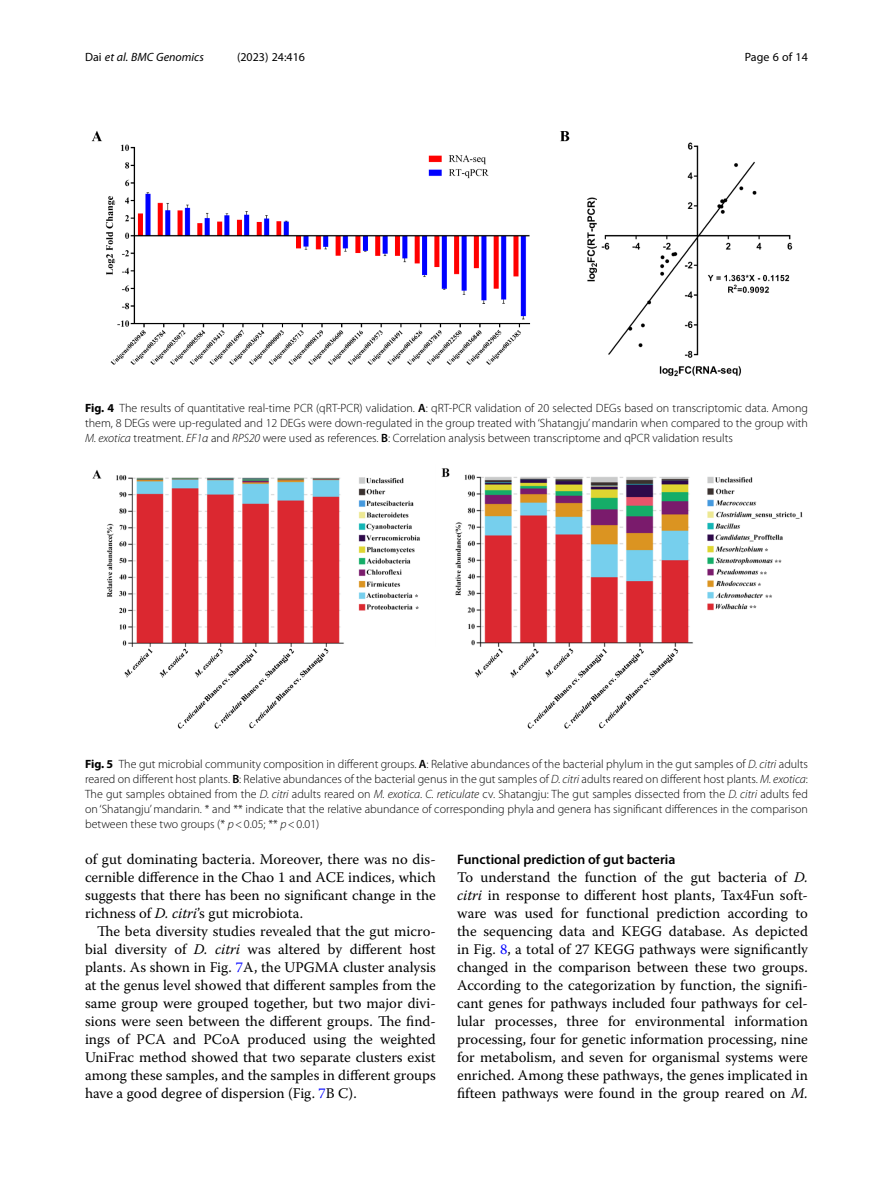
<style>
.page{position:relative;width:893px;height:1191px;background:#fff}
.page>*{position:absolute;margin:0;border:0;box-sizing:border-box;transform-origin:0 0}
.Body_Text{font:14.7px/18px "Warnock Pro";color:#000;text-align:justify}
.Body_Text_Indent{font:14.7px/18px "Warnock Pro";color:#000;text-align:justify}
.Head_2{font:600 13.8px "Myriad Pro";color:#000}
.Figure_Caption{font:300 12px/15px "Myriad Pro";color:#000;text-align:justify}
.t1{font:12px "Myriad Pro";color:#000}
.t2{font:italic 12px "Myriad Pro";color:#000}
.s1{font-style:normal}
.s2{font-weight:700}
.s3{font-weight:600}
.s4{font-style:italic}
.s5{color:#00f}
</style>
<div class="page">
<img style="left:92px;top:468px;width:711px;height:261px">
<img style="left:91px;top:131px;width:702px;height:246px">
<p class="t2" style="left:85px;top:50px;width:120px"><span class="s1">Dai</span> et al. BMC Genomics</p>
<p class="t1" style="left:237px;top:50px;width:70px">(2023) 24:416</p>
<p class="t1" style="left:745px;top:50px;width:65px">Page 6 of 14</p>
<p class="Figure_Caption" style="left:85px;top:400px;width:724px"><span class="s2">Fig. 4</span> The results of quantitative real-time PCR (qRT-PCR) validation. <span class="s3">A</span>: qRT-PCR validation of 20 selected DEGs based on transcriptomic data. Among them, 8 DEGs were up-regulated and 12 DEGs were down-regulated in the group treated with ‘Shatangju’ mandarin when compared to the group with <span class="s4">M. exotica</span> treatment. <span class="s4">EF1α</span> and <span class="s4">RPS20</span> were used as references. <span class="s3">B</span>: Correlation analysis between transcriptome and qPCR validation results</p>
<p class="Figure_Caption" style="left:85px;top:756px;width:724px"><span class="s2">Fig. 5</span> The gut microbial community composition in different groups. <span class="s3">A</span>: Relative abundances of the bacterial phylum in the gut samples of <span class="s4">D. citri</span> adults reared on different host plants. <span class="s3">B</span>: Relative abundances of the bacterial genus in the gut samples of <span class="s4">D. citri</span> adults reared on different host plants. <span class="s4">M. exotica</span>:<br>The gut samples obtained from the <span class="s4">D. citri</span> adults reared on <span class="s4">M. exotica</span>. <span class="s4">C. reticulate</span> cv. Shatangju: The gut samples dissected from the <span class="s4">D. citri</span> adults fed on ‘Shatangju’ mandarin. * and ** indicate that the relative abundance of corresponding phyla and genera has significant differences in the comparison between these two groups (* <span class="s4">p</span>&lt;0.05; ** <span class="s4">p</span>&lt;0.01)</p>
<p class="Body_Text" style="left:85px;top:850px;width:352px">of gut dominating bacteria. Moreover, there was no dis&shy;cernible difference in the Chao 1 and ACE indices, which suggests that there has been no significant change in the richness of <span class="s4">D. citri</span>’s gut microbiota.</p>
<p class="Body_Text_Indent" style="left:85px;top:922px;width:352px;text-indent:12px">The beta diversity studies revealed that the gut micro&shy;bial diversity of <span class="s4">D. citri</span> was altered by different host plants. As shown in Fig. <span class="s5">7</span>A, the UPGMA cluster analysis at the genus level showed that different samples from the same group were grouped together, but two major divi&shy;sions were seen between the different groups. The find&shy;ings of PCA and PCoA produced using the weighted UniFrac method showed that two separate clusters exist among these samples, and the samples in different groups have a good degree of dispersion (Fig. <span class="s5">7</span>B C).</p>
<p class="Head_2" style="left:457px;top:851px;width:220px">Functional prediction of gut bacteria</p>
<p class="Body_Text" style="left:457px;top:868px;width:352px">To understand the function of the gut bacteria of <span class="s4">D. citri</span> in response to different host plants, Tax4Fun soft&shy;ware was used for functional prediction according to the sequencing data and KEGG database. As depicted in Fig. <span class="s5">8</span>, a total of 27 KEGG pathways were significantly changed in the comparison between these two groups.<br>According to the categorization by function, the signifi&shy;cant genes for pathways included four pathways for cel&shy;lular processes, three for environmental information processing, four for genetic information processing, nine for metabolism, and seven for organismal systems were enriched. Among these pathways, the genes implicated in fifteen pathways were found in the group reared on <span class="s4">M.</span></p>
</div>
